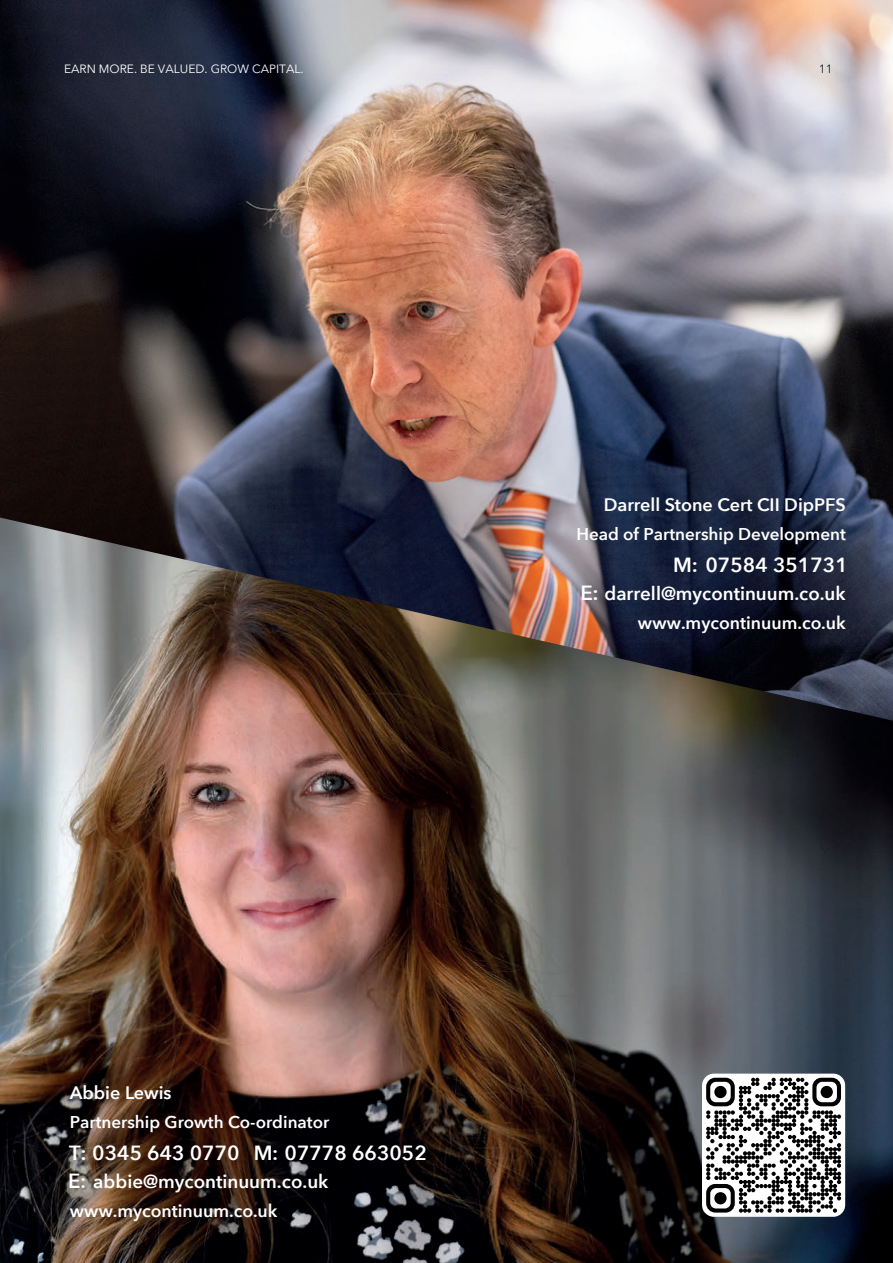
<style>
.page{position:relative;width:893px;height:1263px;background:#fff}
.page>*{position:absolute;margin:0;border:0;box-sizing:border-box;transform-origin:0 0}
.t1{font:600 20.4px "Avenir Next";color:#fff}
.t2{font:600 18.75px "Avenir Next";color:#fff}
.t3{font:600 18px "Avenir Next";color:#fff}
.t4{font:600 17.7px "Avenir Next";color:#fff}
.t5{font:600 17.1px "Avenir Next";color:#fff}
.t6{font:12px "Avenir Next";color:#fff}
.t7{font:12px "Avenir Next";color:#1d2024}
.s1{font-size:20.4px}
</style>
<div class="page">
<img style="left:1px;top:0;width:892px;height:517px">
<img style="left:1px;top:517px;width:892px;height:746px">
<hr style="left:0;top:0;width:1px;height:1263px;background:#6b7276">
<div style="left:702px;top:1073px;width:143px;height:144px;background:#fff;border-radius:12px"></div>
<svg style="left:706px;top:1078px;width:135px;height:135px"></svg>
<div style="left:714px;top:1086px;width:13px;height:12px;background:#000001;border-radius:50%"></div>
<div style="left:821px;top:1086px;width:12px;height:12px;background:#000001;border-radius:50%"></div>
<div style="left:714px;top:1192px;width:13px;height:12px;background:#000001;border-radius:50%"></div>
<p class="t6" style="left:64px;top:59px;width:241px">EARN MORE. BE VALUED. GROW CAPITAL.</p>
<p class="t7" style="left:819px;top:59px;width:15px">11</p>
<p class="t3" style="left:604px;top:489px;width:244px">Darrell Stone Cert CII DipPFS</p>
<p class="t5" style="left:576px;top:520px;width:271px">Head of Partnership Development</p>
<p class="t1" style="left:673px;top:548px;width:176px">M: 07584 351731</p>
<p class="t2" style="left:580px;top:577px;width:267px"><span class="s1">E:</span> darrell@mycontinuum.co.uk</p>
<p class="t3" style="left:70px;top:1077px;width:103px">Abbie Lewis</p>
<p class="t5" style="left:70px;top:1108px;width:261px">Partnership Growth Co-ordinator</p>
<p class="t1" style="left:69px;top:1136px;width:359px">T: 0345 643 0770 M: 07778 663052</p>
<p class="t2" style="left:68px;top:1165px;width:262px"><span class="s1">E:</span> abbie@mycontinuum.co.uk</p>
<p class="t4" style="left:70px;top:1196px;width:209px">www.mycontinuum.co.uk</p>
<p class="t4" style="left:638px;top:608px;width:209px">www.mycontinuum.co.uk</p>
</div>
